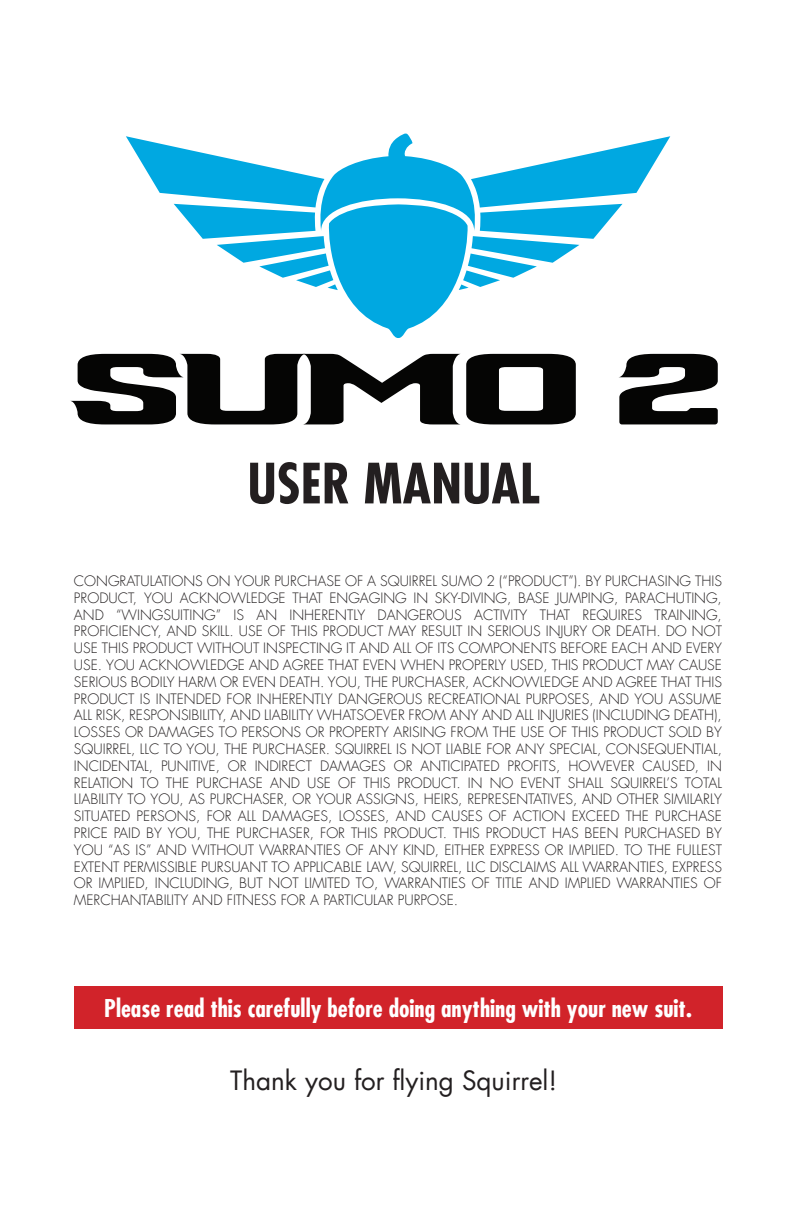
<style>
.page{position:relative;width:792px;height:1224px;background:#fff}
.page>*{position:absolute;margin:0;border:0;box-sizing:border-box;transform-origin:0 0}
.t1{font:700 condensed 54px "Futura LT";color:#231f20}
.t2{font:26px "Futura LT";color:#231f20}
.t3{font:700 condensed 24px "Futura LT";color:#fff}
.t4{font:300 14px/16.8px "Futura LT";color:#231f20;text-align:justify}
</style>
<div class="page">
<svg style="left:70px;top:354px;width:648px;height:70px;fill:#050504"></svg>
<svg style="left:126px;top:134px;width:544px;height:204px"></svg>
<div style="left:74px;top:986px;width:648px;height:42px;background:#d1232a"></div>
<h1 class="t1" style="left:247px;top:450px;width:294px">USER MANUAL</h1>
<p class="t4" style="left:74px;top:573px;width:650px">CONGRATULATIONS ON YOUR PURCHASE OF A SQUIRREL SUMO 2 (“PRODUCT”). BY PURCHASING THIS PRODUCT, YOU ACKNOWLEDGE THAT ENGAGING IN SKY-DIVING, BASE JUMPING, PARACHUTING, AND “WINGSUITING” IS AN INHERENTLY DANGEROUS ACTIVITY THAT REQUIRES TRAINING, PROFICIENCY, AND SKILL. USE OF THIS PRODUCT MAY RESULT IN SERIOUS INJURY OR DEATH. DO NOT USE THIS PRODUCT WITHOUT INSPECTING IT AND ALL OF ITS COMPONENTS BEFORE EACH AND EVERY USE. YOU ACKNOWLEDGE AND AGREE THAT EVEN WHEN PROPERLY USED, THIS PRODUCT MAY CAUSE SERIOUS BODILY HARM OR EVEN DEATH. YOU, THE PURCHASER, ACKNOWLEDGE AND AGREE THAT THIS PRODUCT IS INTENDED FOR INHERENTLY DANGEROUS RECREATIONAL PURPOSES, AND YOU ASSUME ALL RISK, RESPONSIBILITY, AND LIABILITY WHATSOEVER FROM ANY AND ALL INJURIES (INCLUDING DEATH), LOSSES OR DAMAGES TO PERSONS OR PROPERTY ARISING FROM THE USE OF THIS PRODUCT SOLD BY SQUIRREL, LLC TO YOU, THE PURCHASER. SQUIRREL IS NOT LIABLE FOR ANY SPECIAL, CONSEQUENTIAL, INCIDENTAL, PUNITIVE, OR INDIRECT DAMAGES OR ANTICIPATED PROFITS, HOWEVER CAUSED, IN RELATION TO THE PURCHASE AND USE OF THIS PRODUCT. IN NO EVENT SHALL SQUIRREL’S TOTAL LIABILITY TO YOU, AS PURCHASER, OR YOUR ASSIGNS, HEIRS, REPRESENTATIVES, AND OTHER SIMILARLY SITUATED PERSONS, FOR ALL DAMAGES, LOSSES, AND CAUSES OF ACTION EXCEED THE PURCHASE PRICE PAID BY YOU, THE PURCHASER, FOR THIS PRODUCT. THIS PRODUCT HAS BEEN PURCHASED BY YOU “AS IS” AND WITHOUT WARRANTIES OF ANY KIND, EITHER EXPRESS OR IMPLIED. TO THE FULLEST EXTENT PERMISSIBLE PURSUANT TO APPLICABLE LAW, SQUIRREL, LLC DISCLAIMS ALL WARRANTIES, EXPRESS OR IMPLIED, INCLUDING, BUT NOT LIMITED TO, WARRANTIES OF TITLE AND IMPLIED WARRANTIES OF MERCHANTABILITY AND FITNESS FOR A PARTICULAR PURPOSE.</p>
<h3 class="t3" style="left:104px;top:993px;width:589px">Please read this carefully before doing anything with your new suit.</h3>
<h2 class="t2" style="left:230px;top:1064px;width:329px">Thank you for flying Squirrel!</h2>
</div>
